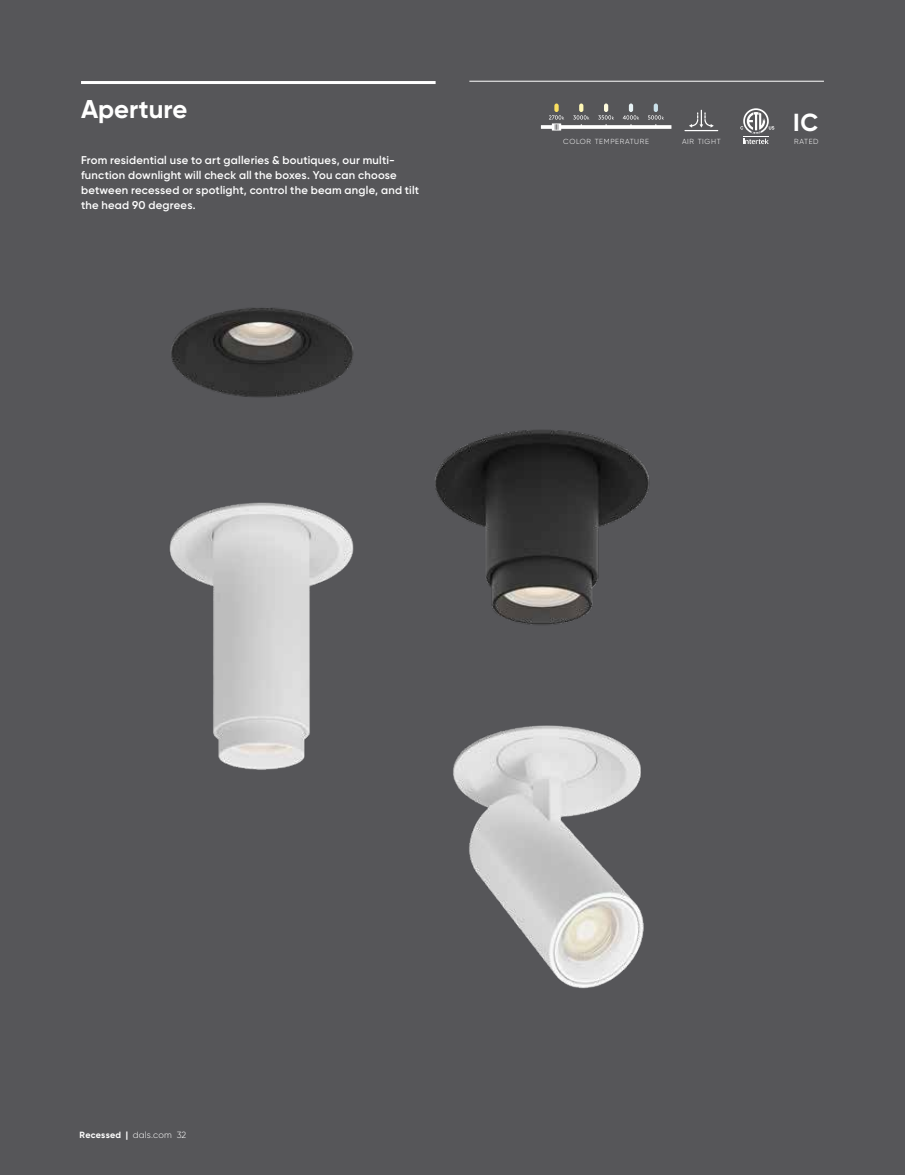
<style>
.page{position:relative;width:905px;height:1175px;background:#fff}
.page>*{position:absolute;margin:0;border:0;box-sizing:border-box;transform-origin:0 0}
.t1{font:700 25.65px "Gilroy";color:#fff}
.t2{font:700 24.6px "Gilroy";color:#fff}
.t3{font:600 11.25px/15px "Gilroy";letter-spacing:.02em;color:#fff}
.t4{font:300 9px "Gilroy";letter-spacing:.02em;color:#fff}
.t5{font:300 7.35px "Gilroy";letter-spacing:.08em;color:#fff}
.s1{font-weight:700}
</style>
<div class="page">
<div style="left:0;top:0;width:904px;height:1174px;background:#565659"></div>
<hr style="left:81px;top:81px;width:354px;height:3px;background:#fff">
<img style="left:542px;top:957px;width:93px;height:32px">
<img style="left:169px;top:308px;width:164px;height:448px">
<img style="left:221px;top:324px;width:428px;height:633px">
<hr style="left:469px;top:81px;width:355px;height:1px;background:#fff">
<svg style="left:740px;top:108px;width:34px;height:36px"></svg>
<svg style="left:560px;top:125px;width:111px;height:4px"></svg>
<svg style="left:541px;top:125px;width:12px;height:4px"></svg>
<svg style="left:647px;top:103px;width:17px;height:23px"></svg>
<svg style="left:622px;top:103px;width:17px;height:23px"></svg>
<svg style="left:598px;top:103px;width:16px;height:23px"></svg>
<svg style="left:573px;top:103px;width:16px;height:23px"></svg>
<svg style="left:549px;top:103px;width:15px;height:27px"></svg>
<svg style="left:689px;top:110px;width:24px;height:18px"></svg>
<hr style="left:684px;top:130px;width:34px;height:1px;background:#fff">
<h1 class="t1" style="left:81px;top:93px;width:108px">Aperture</h1>
<p class="t3" style="left:81px;top:152px;width:340px">From residential use to art galleries &amp; boutiques, our multi&shy;function downlight will check all the boxes. You can choose between recessed or spotlight, control the beam angle, and tilt the head 90 degrees.</p>
<p class="t5" style="left:563px;top:137px;width:87px">COLOR TEMPERATURE</p>
<p class="t5" style="left:682px;top:137px;width:40px">AIR TIGHT</p>
<h2 class="t2" style="left:793px;top:107px;width:27px">IC</h2>
<p class="t5" style="left:794px;top:137px;width:26px">RATED</p>
<p class="t4" style="left:80px;top:1129px;width:108px"><span class="s1">Recessed |</span> dals.com 32</p>
</div>
